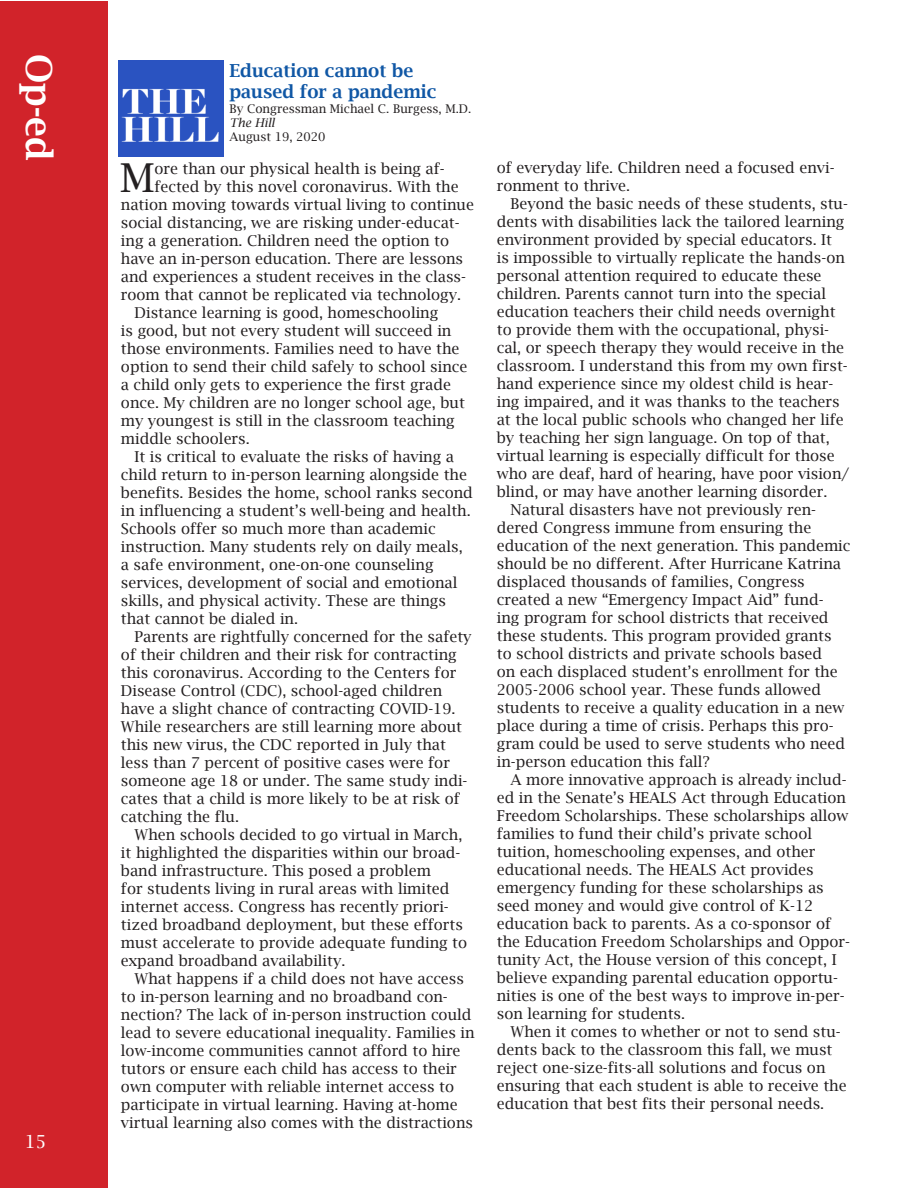
<style>
.page{position:relative;width:918px;height:1188px;background:#fff}
.page>*{position:absolute;margin:0;border:0;box-sizing:border-box;transform-origin:0 0}
.t1{font:39.9px "Lucida Bright";color:#231f20}
.t2{font:600 36px "Lucida Bright";color:#fff}
.t3{font:600 18px/21.6px "Lucida Bright";color:#1057a5}
.t4{font:18px "Lucida Bright";color:#fff}
.t5{font:15px/18px "Lucida Bright";color:#231f20}
.t6{font:12px "Lucida Bright";color:#231f20}
.t7{font:italic 12px "Lucida Bright";color:#231f20}
</style>
<div class="page">
<div style="left:0;top:2px;width:108px;height:1186px;background:#d1232a"></div>
<img style="left:119px;top:60px;width:104px;height:97px">
<p class="t2" style="left:60px;top:54px;width:108px;rotate:90deg">Op-ed</p>
<p class="t4" style="left:25px;top:1131px;width:23px">15</p>
<p class="t3" style="left:230px;top:59px;width:208px">Education cannot be paused for a pandemic</p>
<p class="t6" style="left:230px;top:101px;width:243px">By Congressman Michael C. Burgess, M.D.</p>
<p class="t7" style="left:230px;top:116px;width:47px">The Hill</p>
<p class="t6" style="left:230px;top:130px;width:97px">August 19, 2020</p>
<p class="t1" style="left:120px;top:155px;width:36px">M</p>
<p class="t5" style="left:154px;top:159px;width:292px">ore than our physical health is being af-</p>
<p class="t5" style="left:154px;top:177px;width:306px">fected by this novel coronavirus. With the</p>
<p class="t5" style="left:121px;top:195px;width:355px">nation moving towards virtual living to continue</p>
<p class="t5" style="left:121px;top:213px;width:340px">social distancing, we are risking under-educat-</p>
<p class="t5" style="left:121px;top:231px;width:330px">ing a generation. Children need the option to</p>
<p class="t5" style="left:121px;top:249px;width:344px">have an in-person education. There are lessons</p>
<p class="t5" style="left:121px;top:267px;width:347px">and experiences a student receives in the class-</p>
<p class="t5" style="left:121px;top:285px;width:342px">room that cannot be replicated via technology.</p>
<p class="t5" style="left:121px;top:303px;width:348px;text-indent:14px">Distance learning is good, homeschooling<br>is good, but not every student will succeed in those environments. Families need to have the option to send their child safely to school since a child only gets to experience the first grade once. My children are no longer school age, but my youngest is still in the classroom teaching middle schoolers.</p>
<p class="t5" style="left:121px;top:447px;width:353px;text-indent:14px">It is critical to evaluate the risks of having a child return to in-person learning alongside the benefits. Besides the home, school ranks second in influencing a student’s well-being and health.<br>Schools offer so much more than academic instruction. Many students rely on daily meals, a safe environment, one-on-one counseling services, development of social and emotional skills, and physical activity. These are things that cannot be dialed in.</p>
<p class="t5" style="left:121px;top:627px;width:352px;text-indent:14px">Parents are rightfully concerned for the safety of their children and their risk for contracting this coronavirus. According to the Centers for Disease Control (CDC), school-aged children have a slight chance of contracting COVID-19.<br>While researchers are still learning more about this new virus, the CDC reported in July that less than 7 percent of positive cases were for someone age 18 or under. The same study indi&shy;cates that a child is more likely to be at risk of catching the flu.</p>
<p class="t5" style="left:121px;top:825px;width:348px;text-indent:14px">When schools decided to go virtual in March, it highlighted the disparities within our broad&shy;band infrastructure. This posed a problem<br>for students living in rural areas with limited internet access. Congress has recently priori&shy;tized broadband deployment, but these efforts must accelerate to provide adequate funding to expand broadband availability.</p>
<p class="t5" style="left:121px;top:969px;width:355px;text-indent:14px">What happens if a child does not have access to in-person learning and no broadband con&shy;nection? The lack of in-person instruction could lead to severe educational inequality. Families in low-income communities cannot afford to hire tutors or ensure each child has access to their own computer with reliable internet access to participate in virtual learning. Having at-home virtual learning also comes with the distractions</p>
<p class="t5" style="left:497px;top:159px;width:339px">of everyday life. Children need a focused envi&shy;ronment to thrive.</p>
<p class="t5" style="left:497px;top:195px;width:354px;text-indent:14px">Beyond the basic needs of these students, stu&shy;dents with disabilities lack the tailored learning environment provided by special educators. It<br>is impossible to virtually replicate the hands-on personal attention required to educate these children. Parents cannot turn into the special education teachers their child needs overnight to provide them with the occupational, physi&shy;cal, or speech therapy they would receive in the classroom. I understand this from my own first&shy;hand experience since my oldest child is hear&shy;ing impaired, and it was thanks to the teachers at the local public schools who changed her life by teaching her sign language. On top of that, virtual learning is especially difficult for those who are deaf, hard of hearing, have poor vision/ blind, or may have another learning disorder.</p>
<p class="t5" style="left:497px;top:501px;width:355px;text-indent:14px">Natural disasters have not previously ren&shy;dered Congress immune from ensuring the education of the next generation. This pandemic should be no different. After Hurricane Katrina displaced thousands of families, Congress created a new “Emergency Impact Aid” fund-<br>ing program for school districts that received these students. This program provided grants<br>to school districts and private schools based<br>on each displaced student’s enrollment for the 2005-2006 school year. These funds allowed students to receive a quality education in a new place during a time of crisis. Perhaps this pro&shy;gram could be used to serve students who need in-person education this fall?</p>
<p class="t5" style="left:497px;top:771px;width:355px;text-indent:14px">A more innovative approach is already includ&shy;ed in the Senate’s HEALS Act through Education Freedom Scholarships. These scholarships allow families to fund their child’s private school tuition, homeschooling expenses, and other educational needs. The HEALS Act provides emergency funding for these scholarships as seed money and would give control of K-12 education back to parents. As a co-sponsor of the Education Freedom Scholarships and Oppor&shy;tunity Act, the House version of this concept, I believe expanding parental education opportu&shy;nities is one of the best ways to improve in-per&shy;son learning for students.</p>
<p class="t5" style="left:497px;top:1023px;width:351px;text-indent:14px">When it comes to whether or not to send stu&shy;dents back to the classroom this fall, we must reject one-size-fits-all solutions and focus on ensuring that each student is able to receive the education that best fits their personal needs.</p>
</div>
